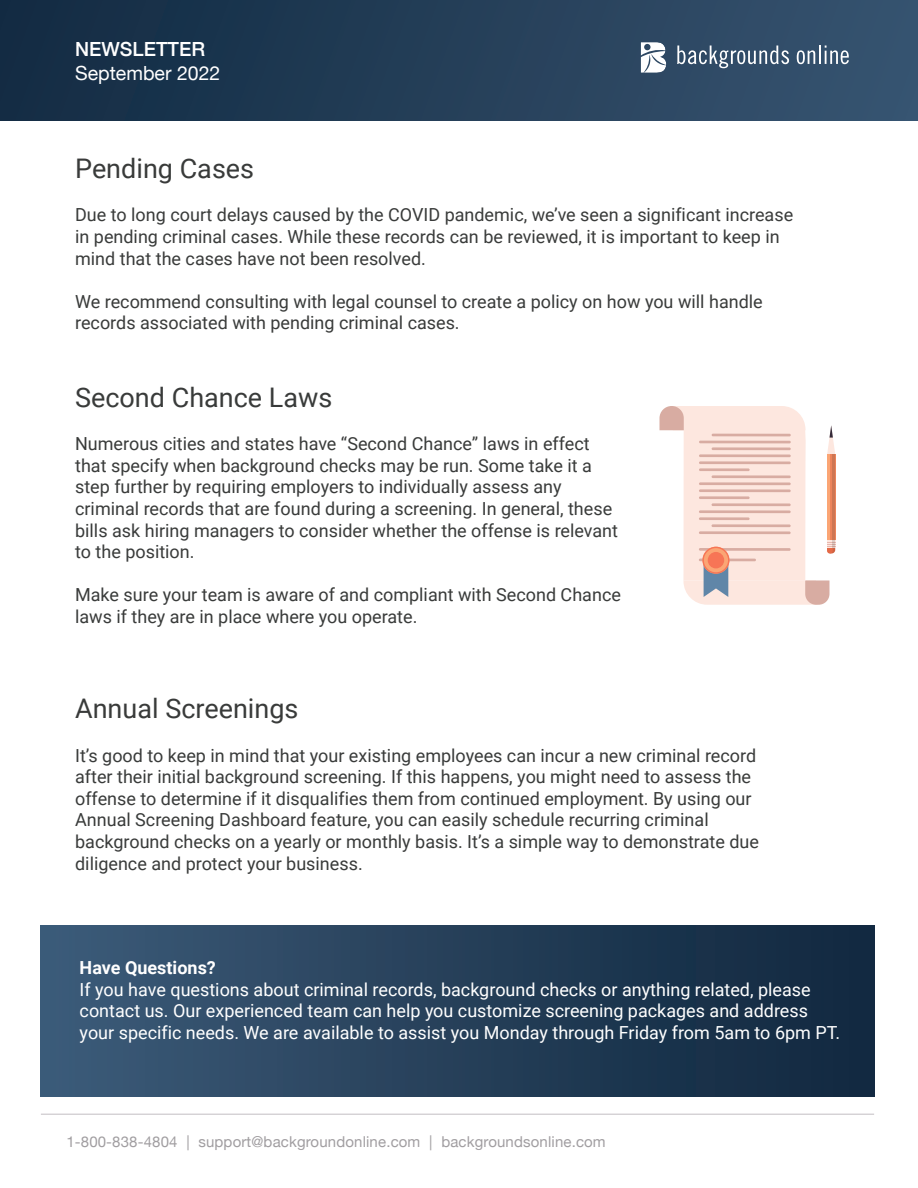
<style>
.page{position:relative;width:918px;height:1188px;background:#fff}
.page>*{position:absolute;margin:0;border:0;box-sizing:border-box;transform-origin:0 0}
.t1{font:27px "Roboto";color:#393b3a}
.t2{font:19.5px "Helvetica Neue";color:#fff}
.t3{font:500 19.5px "Helvetica Neue";color:#fff}
.t4{font:18px/21.6px "Roboto";color:#393b3a}
.t5{font:18px/21.6px "Roboto";color:#fff}
.t6{font:700 18px "Roboto";color:#fff}
.t7{font:15px "Helvetica Neue";letter-spacing:.01em;color:#a19ea1}
</style>
<div class="page">
<div style="left:0;top:0;width:918px;height:120px;background:linear-gradient(to right,#122b42,#375470)"></div>
<svg style="left:677px;top:46px;width:112px;height:22px;background:#62778c"></svg>
<svg style="left:797px;top:46px;width:52px;height:18px"></svg>
<svg style="left:641px;top:42px;width:25px;height:31px"></svg>
<hr style="left:41px;top:1114px;width:833px;height:1px;background:#c2bec2">
<div style="left:41px;top:926px;width:833px;height:171px;background:linear-gradient(to right,#3c5a78,#10263d)"></div>
<svg style="left:660px;top:406px;width:175px;height:199px"></svg>
<p class="t3" style="left:75px;top:33px;width:132px">NEWSLETTER</p>
<p class="t2" style="left:75px;top:59px;width:147px">September 2022</p>
<h1 class="t1" style="left:75px;top:150px;width:181px">Pending Cases</h1>
<p class="t4" style="left:75px;top:204px;width:720px">Due to long court delays caused by the COVID pandemic, we’ve seen a significant increase in pending criminal cases. While these records can be reviewed, it is important to keep in mind that the cases have not been resolved.</p>
<p class="t4" style="left:75px;top:290px;width:689px">We recommend consulting with legal counsel to create a policy on how you will handle records associated with pending criminal cases.</p>
<h1 class="t1" style="left:75px;top:378px;width:259px">Second Chance Laws</h1>
<p class="t4" style="left:75px;top:432px;width:544px">Numerous cities and states have “Second Chance” laws in effect that specify when background checks may be run. Some take it a step further by requiring employers to individually assess any criminal records that are found during a screening. In general, these bills ask hiring managers to consider whether the offense is relevant to the position.</p>
<p class="t4" style="left:75px;top:584px;width:547px">Make sure your team is aware of and compliant with Second Chance laws if they are in place where you operate.</p>
<h1 class="t1" style="left:75px;top:690px;width:225px">Annual Screenings</h1>
<p class="t4" style="left:75px;top:744px;width:685px">It’s good to keep in mind that your existing employees can incur a new criminal record after their initial background screening. If this happens, you might need to assess the offense to determine if it disqualifies them from continued employment. By using our Annual Screening Dashboard feature, you can easily schedule recurring criminal background checks on a yearly or monthly basis. It’s a simple way to demonstrate due diligence and protect your business.</p>
<p class="t6" style="left:80px;top:955px;width:138px">Have Questions?</p>
<p class="t5" style="left:80px;top:978px;width:762px">If you have questions about criminal records, background checks or anything related, please contact us. Our experienced team can help you customize screening packages and address your specific needs. We are available to assist you Monday through Friday from 5am to 6pm PT.</p>
<p class="t5" style="left:141px;top:1021px;width:671px">The team at Backgrounds Online can help you customize packages that are ideal for</p>
<p class="t7" style="left:66px;top:1131px;width:541px">1-800-838-4804 | support@backgroundonline.com | backgroundsonline.com</p>
</div>
